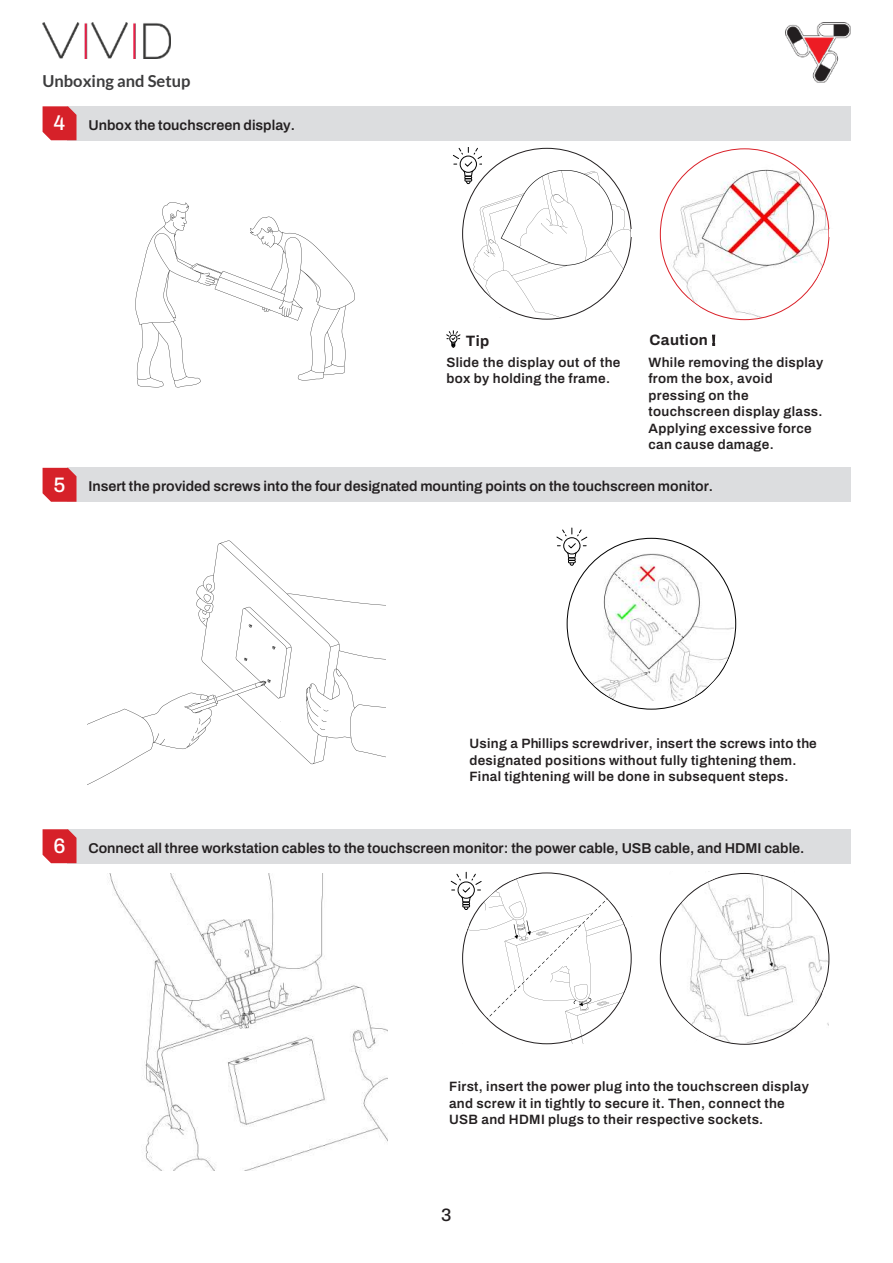
<style>
.page{position:relative;width:893px;height:1263px;background:#fff}
.page>*{position:absolute;margin:0;border:0;box-sizing:border-box;transform-origin:0 0}
.t1{font:500 18px "Archivo";color:#231f20}
.t2{font:700 16.5px "Lato";color:#3c3c3d}
.t3{font:700 15px "Archivo";letter-spacing:.025em;color:#231f20}
.t4{font:600 14.25px "Archivo";color:#231f20}
.t5{font:600 13.5px/16.5px "Archivo";letter-spacing:.025em;color:#231f20}
.s1{font-weight:500;font-size:21px;color:#fff}
.s2{font-weight:600}
</style>
<div class="page">
<img style="left:785px;top:23px;width:65px;height:59px">
<img style="left:43px;top:23px;width:127px;height:35px">
<img style="left:566px;top:537px;width:167px;height:164px">
<div style="left:67px;top:106px;width:783px;height:34px;background:#dcdddf"></div>
<svg style="left:43px;top:106px;width:33px;height:34px"></svg>
<div style="left:67px;top:468px;width:783px;height:34px;background:#dcdddf"></div>
<svg style="left:43px;top:468px;width:33px;height:34px"></svg>
<svg style="left:556px;top:528px;width:31px;height:38px"></svg>
<div style="left:67px;top:829px;width:783px;height:34px;background:#dcdddf"></div>
<svg style="left:43px;top:829px;width:33px;height:34px"></svg>
<img style="left:135px;top:202px;width:220px;height:186px">
<img style="left:462px;top:874px;width:170px;height:169px">
<svg style="left:446px;top:331px;width:14px;height:17px"></svg>
<img style="left:462px;top:147px;width:170px;height:170px">
<svg style="left:473px;top:293px;width:33px;height:24px"></svg>
<svg style="left:616px;top:258px;width:48px;height:45px"></svg>
<img style="left:664px;top:149px;width:166px;height:168px">
<svg style="left:671px;top:294px;width:37px;height:23px"></svg>
<svg style="left:813px;top:258px;width:17px;height:46px"></svg>
<div style="left:829px;top:229px;width:12px;height:8px;background:#fff"></div>
<img style="left:88px;top:540px;width:298px;height:245px">
<svg style="left:453px;top:147px;width:29px;height:37px"></svg>
<svg style="left:566px;top:668px;width:57px;height:37px"></svg>
<svg style="left:669px;top:637px;width:67px;height:71px"></svg>
<img style="left:109px;top:873px;width:278px;height:298px">
<img style="left:659px;top:873px;width:169px;height:169px">
<svg style="left:462px;top:1010px;width:35px;height:33px"></svg>
<svg style="left:601px;top:874px;width:31px;height:53px"></svg>
<svg style="left:451px;top:871px;width:74px;height:39px"></svg>
<svg style="left:462px;top:922px;width:7px;height:11px"></svg>
<svg style="left:616px;top:982px;width:101px;height:61px"></svg>
<svg style="left:794px;top:987px;width:35px;height:55px"></svg>
<svg style="left:749px;top:873px;width:60px;height:20px"></svg>
<svg style="left:659px;top:871px;width:61px;height:41px"></svg>
<p class="t2" style="left:43px;top:72px;width:150px">Unboxing and Setup</p>
<p class="t4" style="left:54px;top:114px;width:243px"><span class="s1">4</span> Unbox the touchscreen display.</p>
<p class="t3" style="left:466px;top:330px;width:25px">Tip</p>
<p class="t5" style="left:446px;top:354px;width:175px">Slide the display out of the box by holding the frame.</p>
<p class="t3" style="left:650px;top:329px;width:68px">Caution <span class="s2">!</span></p>
<p class="t5" style="left:648px;top:354px;width:176px">While removing the display from the box, avoid pressing on the touchscreen display glass.<br>Applying excessive force can cause damage.</p>
<p class="t4" style="left:54px;top:476px;width:661px"><span class="s1">5</span> Insert the provided screws into the four designated mounting points on the touchscreen monitor.</p>
<p class="t5" style="left:469px;top:735px;width:349px">Using a Phillips screwdriver, insert the screws into the designated positions without fully tightening them.<br>Final tightening will be done in subsequent steps.</p>
<p class="t4" style="left:53px;top:837px;width:752px"><span class="s1">6</span> Connect all three workstation cables to the touchscreen monitor: the power cable, USB cable, and HDMI cable.</p>
<p class="t5" style="left:449px;top:1078px;width:361px">First, insert the power plug into the touchscreen display and screw it in tightly to secure it. Then, connect the<br>USB and HDMI plugs to their respective sockets.</p>
<h1 class="t1" style="left:441px;top:1202px;width:12px">3</h1>
</div>
